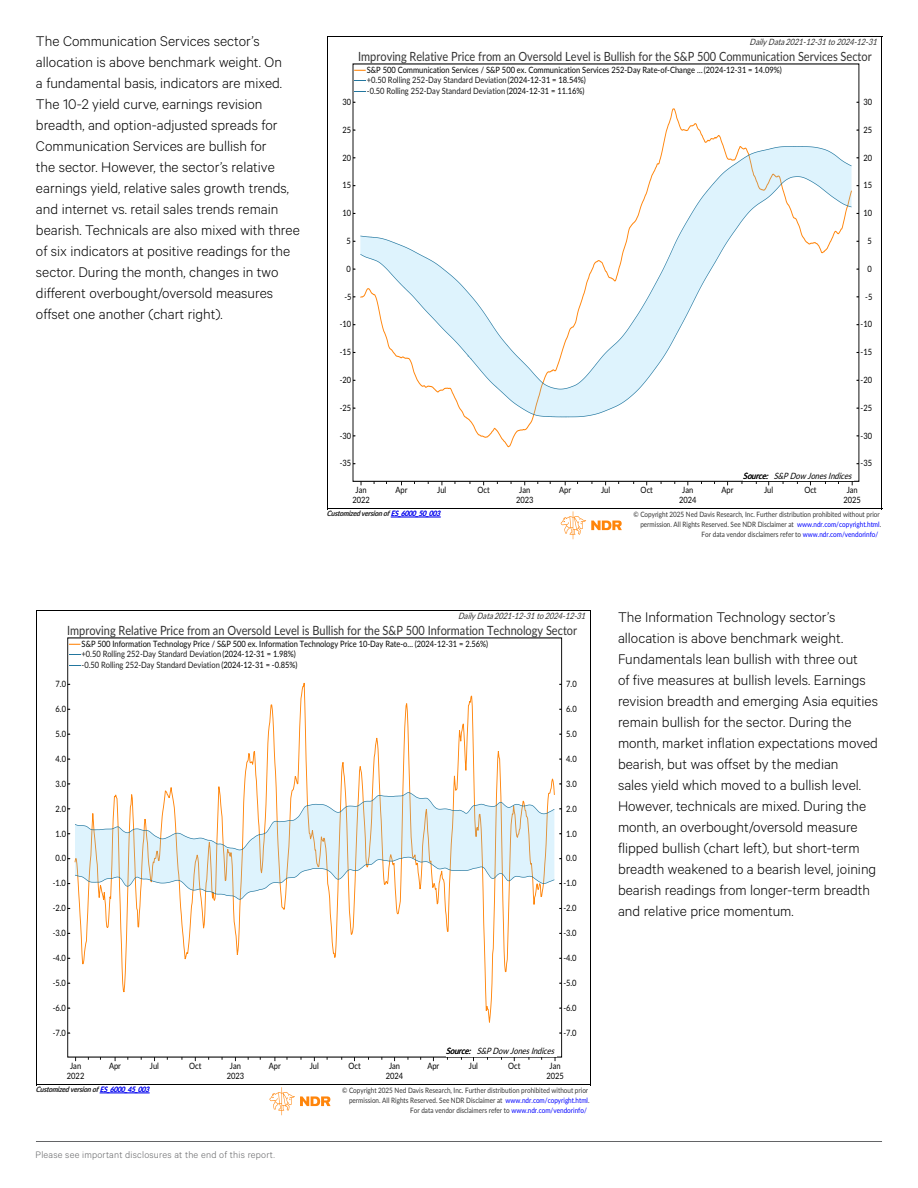
<style>
.page{position:relative;width:918px;height:1188px;background:#fff}
.page>*{position:absolute;margin:0;border:0;box-sizing:border-box;transform-origin:0 0}
.Text{font:300 15.75px/21px "Calibre";color:#000}
.t1{font:12.75px "Lato";color:#333;scale:.86 1}
.t2{font:12.6px "Lato";color:#333;scale:.87 1}
.Pa1{font:300 10.5px "Calibre";letter-spacing:.02em;color:#636466}
.t3{font:8.7px/9.3px "Lato";color:#000;text-align:center;scale:.86 1}
.t4{font:8.7px/9.3px "Lato";color:#000;text-align:center;scale:.87 1}
.t5{font:italic 8.7px "Lato";color:#333;scale:.86 1}
.t6{font:italic 8.7px "Lato";color:#333;scale:.87 1}
.t7{font:italic 8.7px "Lato";color:#000;scale:.86 1}
.t8{font:italic 8.7px "Lato";color:#000;scale:.87 1}
.t9{font:7.35px "Lato";color:#333;scale:.86 1}
.t10{font:7.35px "Lato";color:#333;scale:.87 1}
.t11{font:italic 7.35px "Lato";color:#333;scale:.86 1}
.t12{font:italic 7.35px "Lato";color:#333;scale:.87 1}
.s1{color:rgb(0 0 0/.9)}
.s2{color:#00e}
.s3{color:#00f}
</style>
<div class="page">
<hr style="left:36px;top:1141px;width:846px;height:1px;background:#636466">
<hr style="left:36px;top:610px;width:555px;height:1px;background:#000">
<hr style="left:36px;top:1085px;width:555px;height:1px;background:#000">
<hr style="left:36px;top:610px;width:1px;height:475px;background:#000">
<hr style="left:590px;top:610px;width:1px;height:475px;background:#000">
<svg style="left:269px;top:1087px;width:62px;height:28px"></svg>
<hr style="left:100px;top:1093px;width:49px;height:1px;background:#00e">
<svg style="left:78px;top:682px;width:476px;height:341px"></svg>
<svg style="left:75px;top:850px;width:479px;height:7px;background:#ddeaeb"></svg>
<svg style="left:69px;top:857px;width:485px;height:43px"></svg>
<svg style="left:69px;top:792px;width:485px;height:58px"></svg>
<hr style="left:327px;top:36px;width:555px;height:1px;background:#000">
<hr style="left:327px;top:509px;width:555px;height:1px;background:#000">
<hr style="left:327px;top:36px;width:1px;height:473px;background:#000">
<hr style="left:881px;top:36px;width:1px;height:473px;background:#000">
<svg style="left:561px;top:511px;width:61px;height:28px"></svg>
<hr style="left:391px;top:517px;width:49px;height:1px;background:#00e">
<svg style="left:433px;top:389px;width:206px;height:28px;fill:#def3fd"></svg>
<svg style="left:360px;top:146px;width:492px;height:243px"></svg>
<svg style="left:354px;top:70px;width:12px;height:1px"></svg>
<svg style="left:354px;top:91px;width:12px;height:1px"></svg>
<p class="Text" style="left:36px;top:30px;width:265px">The Communication Services sector’s allocation is above benchmark weight. On<br>a fundamental basis, indicators are mixed.<br>The 10-2 yield curve, earnings revision breadth, and option-adjusted spreads for Communication Services are bullish for<br>the sector. However, the sector’s relative earnings yield, relative sales growth trends, and internet vs. retail sales trends remain bearish. Technicals are also mixed with three of six indicators at positive readings for the sector. During the month, changes in two different overbought/oversold measures offset one another (chart right).</p>
<p class="t4" style="left:343px;top:98px;width:12px">30</p>
<p class="t6" style="left:750px;top:39px;width:150px">Daily Data 2021-12-31 to 2024-12-31</p>
<p class="t2" style="left:358px;top:52px;width:592px">Improving Relative Price from an Oversold Level is Bullish for the S&amp;P 500 Communication Services Sector</p>
<p class="t4" style="left:367px;top:65px;width:478px;line-height:10.6px;text-align:left">S&amp;P 500 Communication Services / S&amp;P 500 ex. Communication Services 252-Day Rate-of-Change … (2024-12-31 = 14.09%) <span class="s1">+0.50 Rolling 252-Day Standard Deviation</span> (2024-12-31 = 18.54%)<br><span class="s1">-0.50 Rolling 252-Day Standard Deviation</span> (2024-12-31 = 11.16%)</p>
<p class="t4" style="left:864px;top:98px;width:12px">30</p>
<p class="t4" style="left:343px;top:126px;width:12px">25</p>
<p class="t4" style="left:343px;top:153px;width:12px">20</p>
<p class="t4" style="left:864px;top:126px;width:12px">25</p>
<p class="t4" style="left:864px;top:153px;width:12px">20</p>
<p class="t4" style="left:343px;top:181px;width:12px">15</p>
<p class="t4" style="left:343px;top:209px;width:12px">10</p>
<p class="t4" style="left:864px;top:181px;width:12px">15</p>
<p class="t4" style="left:864px;top:209px;width:12px">10</p>
<p class="t4" style="left:347px;top:237px;width:7px">5</p>
<p class="t4" style="left:868px;top:237px;width:7px">5</p>
<p class="t4" style="left:347px;top:265px;width:7px">0</p>
<p class="t4" style="left:868px;top:265px;width:7px">0</p>
<p class="t4" style="left:344px;top:292px;width:10px">-5</p>
<p class="t4" style="left:865px;top:292px;width:10px">-5</p>
<p class="t4" style="left:340px;top:320px;width:15px">-10</p>
<p class="t4" style="left:861px;top:320px;width:15px">-10</p>
<p class="t4" style="left:340px;top:348px;width:15px">-15</p>
<p class="t4" style="left:861px;top:348px;width:15px">-15</p>
<p class="t4" style="left:340px;top:376px;width:15px">-20</p>
<p class="t4" style="left:861px;top:376px;width:15px">-20</p>
<p class="t4" style="left:340px;top:404px;width:15px">-25</p>
<p class="t4" style="left:861px;top:404px;width:15px">-25</p>
<p class="t4" style="left:340px;top:431px;width:15px">-30</p>
<p class="t4" style="left:861px;top:431px;width:15px">-30</p>
<p class="t4" style="left:340px;top:459px;width:15px">-35</p>
<p class="t4" style="left:861px;top:459px;width:15px">-35</p>
<p class="t8" style="left:743px;top:472px;width:129px">Source: S&amp;P Dow Jones Indices</p>
<p class="t4" style="left:352px;top:486px;width:22px">Jan<br>2022</p>
<p class="t4" style="left:395px;top:486px;width:15px">Apr</p>
<p class="t4" style="left:437px;top:486px;width:12px">Jul</p>
<p class="t4" style="left:478px;top:486px;width:16px">Oct</p>
<p class="t4" style="left:516px;top:486px;width:22px">Jan<br>2023</p>
<p class="t4" style="left:559px;top:486px;width:15px">Apr</p>
<p class="t4" style="left:601px;top:486px;width:12px">Jul</p>
<p class="t4" style="left:641px;top:486px;width:16px">Oct</p>
<p class="t4" style="left:679px;top:486px;width:22px">Jan<br>2024</p>
<p class="t4" style="left:722px;top:486px;width:15px">Apr</p>
<p class="t4" style="left:764px;top:486px;width:12px">Jul</p>
<p class="t4" style="left:804px;top:486px;width:16px">Oct</p>
<p class="t4" style="left:844px;top:486px;width:22px">Jan<br>2025</p>
<p class="t12" style="left:327px;top:510px;width:134px">Customized version of <span class="s2">ES_6000_50_003</span></p>
<p class="t10" style="left:633px;top:511px;width:285px">© Copyright 2025 Ned Davis Research, Inc. Further distribution prohibited without prior</p>
<p class="t10" style="left:640px;top:521px;width:278px">permission. All Rights Reserved. See NDR Disclaimer at <span class="s3">www.ndr.com/copyright.html</span>.</p>
<p class="t10" style="left:702px;top:531px;width:205px">For data vendor disclaimers refer to <span class="s3">www.ndr.com/vendorinfo/</span></p>
<p class="t5" style="left:458px;top:612px;width:152px">Daily Data 2021-12-31 to 2024-12-31</p>
<p class="t1" style="left:67px;top:625px;width:595px">Improving Relative Price from an Oversold Level is Bullish for the S&amp;P 500 Information Technology Sector</p>
<p class="t3" style="left:82px;top:639px;width:474px;line-height:10.6px;text-align:left">S&amp;P 500 Information Technology Price / S&amp;P 500 ex. Information Technology Price 10-Day Rate-o… (2024-12-31 = 2.56%) <span class="s1">+0.50 Rolling 252-Day Standard Deviation</span> (2024-12-31 = 1.98%)<br><span class="s1">-0.50 Rolling 252-Day Standard Deviation</span> (2024-12-31 = -0.85%)</p>
<p class="t3" style="left:56px;top:680px;width:14px">7.0</p>
<p class="t3" style="left:566px;top:680px;width:14px">7.0</p>
<p class="t3" style="left:56px;top:705px;width:14px">6.0</p>
<p class="t3" style="left:566px;top:705px;width:14px">6.0</p>
<p class="t3" style="left:56px;top:730px;width:14px">5.0</p>
<p class="t3" style="left:566px;top:730px;width:14px">5.0</p>
<p class="t3" style="left:56px;top:755px;width:14px">4.0</p>
<p class="t3" style="left:566px;top:755px;width:14px">4.0</p>
<p class="t3" style="left:56px;top:780px;width:14px">3.0</p>
<p class="t3" style="left:566px;top:780px;width:14px">3.0</p>
<p class="t3" style="left:56px;top:804px;width:14px">2.0</p>
<p class="t3" style="left:566px;top:804px;width:14px">2.0</p>
<p class="t3" style="left:56px;top:829px;width:14px">1.0</p>
<p class="t3" style="left:566px;top:829px;width:14px">1.0</p>
<p class="t3" style="left:56px;top:854px;width:14px">0.0</p>
<p class="t3" style="left:566px;top:854px;width:14px">0.0</p>
<p class="t3" style="left:53px;top:879px;width:17px">-1.0</p>
<p class="t3" style="left:563px;top:879px;width:17px">-1.0</p>
<p class="t3" style="left:53px;top:904px;width:17px">-2.0</p>
<p class="t3" style="left:563px;top:904px;width:17px">-2.0</p>
<p class="t3" style="left:53px;top:929px;width:17px">-3.0</p>
<p class="t3" style="left:563px;top:929px;width:17px">-3.0</p>
<p class="t3" style="left:53px;top:954px;width:17px">-4.0</p>
<p class="t3" style="left:563px;top:954px;width:17px">-4.0</p>
<p class="t3" style="left:53px;top:979px;width:17px">-5.0</p>
<p class="t3" style="left:563px;top:979px;width:17px">-5.0</p>
<p class="t3" style="left:53px;top:1004px;width:17px">-6.0</p>
<p class="t3" style="left:563px;top:1004px;width:17px">-6.0</p>
<p class="t3" style="left:53px;top:1029px;width:17px">-7.0</p>
<p class="t3" style="left:563px;top:1029px;width:17px">-7.0</p>
<p class="t7" style="left:446px;top:1048px;width:130px">Source: S&amp;P Dow Jones Indices</p>
<p class="t3" style="left:67px;top:1062px;width:22px">Jan<br>2022</p>
<p class="t3" style="left:109px;top:1062px;width:15px">Apr</p>
<p class="t3" style="left:150px;top:1062px;width:12px">Jul</p>
<p class="t3" style="left:189px;top:1062px;width:16px">Oct</p>
<p class="t3" style="left:227px;top:1062px;width:22px">Jan<br>2023</p>
<p class="t3" style="left:269px;top:1062px;width:15px">Apr</p>
<p class="t3" style="left:310px;top:1062px;width:12px">Jul</p>
<p class="t3" style="left:348px;top:1062px;width:16px">Oct</p>
<p class="t3" style="left:386px;top:1062px;width:22px">Jan<br>2024</p>
<p class="t3" style="left:427px;top:1062px;width:15px">Apr</p>
<p class="t3" style="left:469px;top:1062px;width:12px">Jul</p>
<p class="t3" style="left:508px;top:1062px;width:16px">Oct</p>
<p class="t3" style="left:546px;top:1062px;width:22px">Jan<br>2025</p>
<p class="t11" style="left:36px;top:1086px;width:135px">Customized version of <span class="s2">ES_6000_45_003</span></p>
<p class="Pa1" style="left:36px;top:1149px;width:241px">Please see important disclosures at the end of this report.</p>
<p class="t9" style="left:342px;top:1087px;width:288px">© Copyright 2025 Ned Davis Research, Inc. Further distribution prohibited without prior</p>
<p class="t9" style="left:349px;top:1097px;width:281px">permission. All Rights Reserved. See NDR Disclaimer at <span class="s3">www.ndr.com/copyright.html</span>.</p>
<p class="t9" style="left:410px;top:1107px;width:207px">For data vendor disclaimers refer to <span class="s3">www.ndr.com/vendorinfo/</span></p>
<p class="Text" style="left:618px;top:606px;width:262px">The Information Technology sector’s allocation is above benchmark weight.<br>Fundamentals lean bullish with three out<br>of five measures at bullish levels. Earnings revision breadth and emerging Asia equities remain bullish for the sector. During the month, market inflation expectations moved bearish, but was offset by the median<br>sales yield which moved to a bullish level.<br>However, technicals are mixed. During the month, an overbought/oversold measure flipped bullish (chart left), but short-term breadth weakened to a bearish level, joining bearish readings from longer-term breadth and relative price momentum.</p>
</div>
